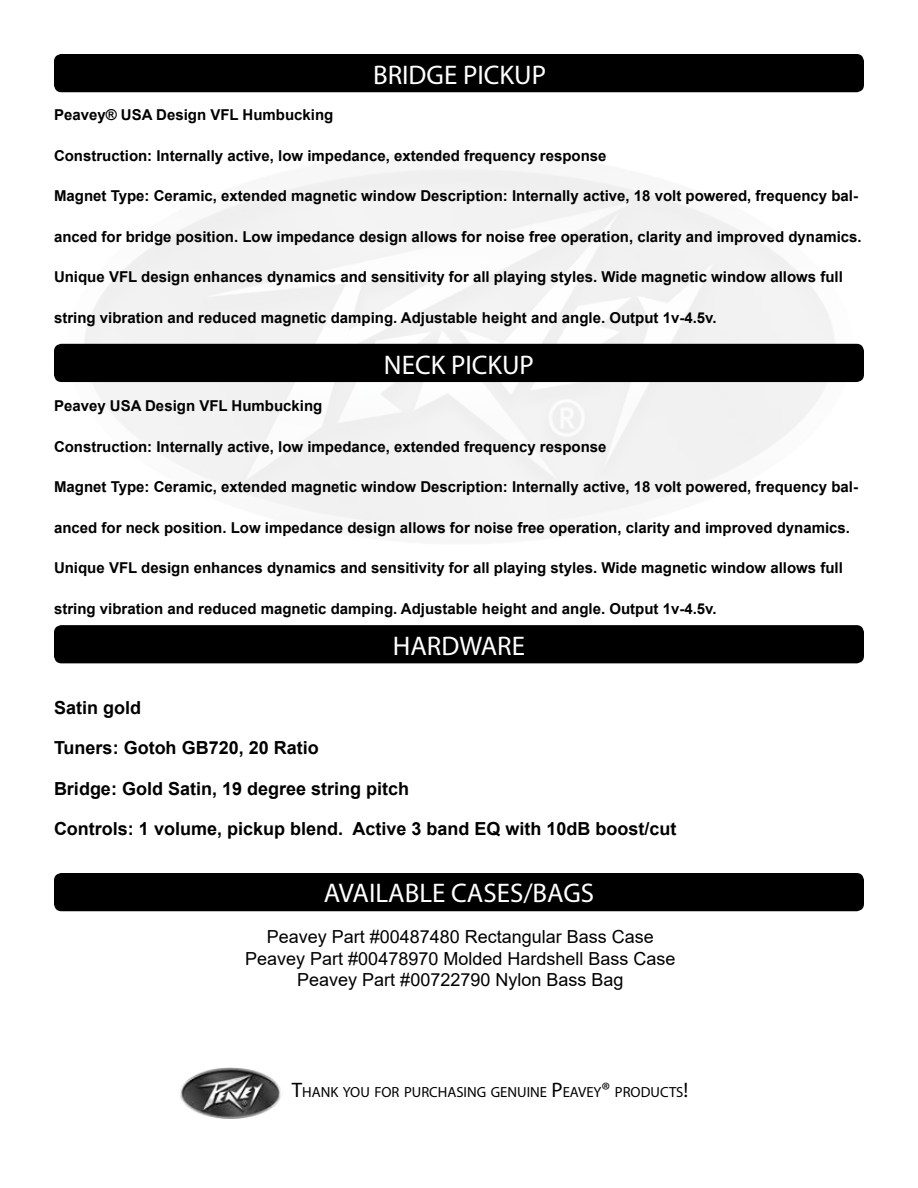
<style>
.page{position:relative;width:918px;height:1188px;background:#fff}
.page>*{position:absolute;margin:0;border:0;box-sizing:border-box;transform-origin:0 0}
.t1{font:27px "Myriad Pro";color:#fff}
.t2{font:700 18px "Arial";color:#000}
.t3{font:18px/21.6px "Arial";color:#000;text-align:center}
.t4{font:700 15px "Arial";color:#000}
.t5{font:14.7px "Myriad Pro";color:#000}
.s1{font-size:21px}
</style>
<div class="page">
<img style="left:54px;top:169px;width:810px;height:357px">
<div style="left:54px;top:54px;width:810px;height:38px;background:#000;border-radius:8px"></div>
<div style="left:54px;top:344px;width:810px;height:38px;background:#000;border-radius:8px"></div>
<div style="left:54px;top:625px;width:810px;height:38px;background:#000;border-radius:8px"></div>
<img style="left:180px;top:1067px;width:101px;height:52px">
<div style="left:54px;top:873px;width:810px;height:38px;background:#000;border-radius:8px"></div>
<h1 class="t1" style="left:373px;top:58px;width:174px">BRIDGE PICKUP</h1>
<p class="t4" style="left:54px;top:105px;width:281px">Peavey® USA Design VFL Humbucking</p>
<p class="t4" style="left:54px;top:145px;width:554px">Construction: Internally active, low impedance, extended frequency response</p>
<p class="t4" style="left:54px;top:186px;width:806px">Magnet Type: Ceramic, extended magnetic window Description: Internally active, 18 volt powered, frequency bal-</p>
<p class="t4" style="left:54px;top:226px;width:809px">anced for bridge position. Low impedance design allows for noise free operation, clarity and improved dynamics.</p>
<p class="t4" style="left:54px;top:267px;width:790px">Unique VFL design enhances dynamics and sensitivity for all playing styles. Wide magnetic window allows full</p>
<p class="t4" style="left:54px;top:307px;width:664px">string vibration and reduced magnetic damping. Adjustable height and angle. Output 1v-4.5v.</p>
<h1 class="t1" style="left:384px;top:348px;width:152px">NECK PICKUP</h1>
<p class="t4" style="left:54px;top:396px;width:270px">Peavey USA Design VFL Humbucking</p>
<p class="t4" style="left:54px;top:436px;width:554px">Construction: Internally active, low impedance, extended frequency response</p>
<p class="t4" style="left:54px;top:477px;width:806px">Magnet Type: Ceramic, extended magnetic window Description: Internally active, 18 volt powered, frequency bal-</p>
<p class="t4" style="left:54px;top:517px;width:798px">anced for neck position. Low impedance design allows for noise free operation, clarity and improved dynamics.</p>
<p class="t4" style="left:54px;top:558px;width:790px">Unique VFL design enhances dynamics and sensitivity for all playing styles. Wide magnetic window allows full</p>
<p class="t4" style="left:54px;top:598px;width:664px">string vibration and reduced magnetic damping. Adjustable height and angle. Output 1v-4.5v.</p>
<h1 class="t1" style="left:393px;top:630px;width:134px">HARDWARE</h1>
<p class="t2" style="left:54px;top:695px;width:89px">Satin gold</p>
<p class="t2" style="left:54px;top:735px;width:266px">Tuners: Gotoh GB720, 20 Ratio</p>
<p class="t2" style="left:54px;top:776px;width:357px">Bridge: Gold Satin, 19 degree string pitch</p>
<p class="t2" style="left:54px;top:816px;width:624px">Controls: 1 volume, pickup blend. Active 3 band EQ with 10dB boost/cut</p>
<h1 class="t1" style="left:324px;top:877px;width:272px">AVAILABLE CASES/BAGS</h1>
<p class="t3" style="left:245px;top:926px;width:432px">Peavey Part #00487480 Rectangular Bass Case<br>Peavey Part #00478970 Molded Hardshell Bass Case<br>Peavey Part #00722790 Nylon Bass Bag</p>
<p class="t5" style="left:292px;top:1083px;width:398px"><span class="s1">T</span>HANK YOU FOR PURCHASING GENUINE <span class="s1">P</span>EAVEY<span class="s1">®</span> PRODUCTS<span class="s1">!</span></p>
</div>
